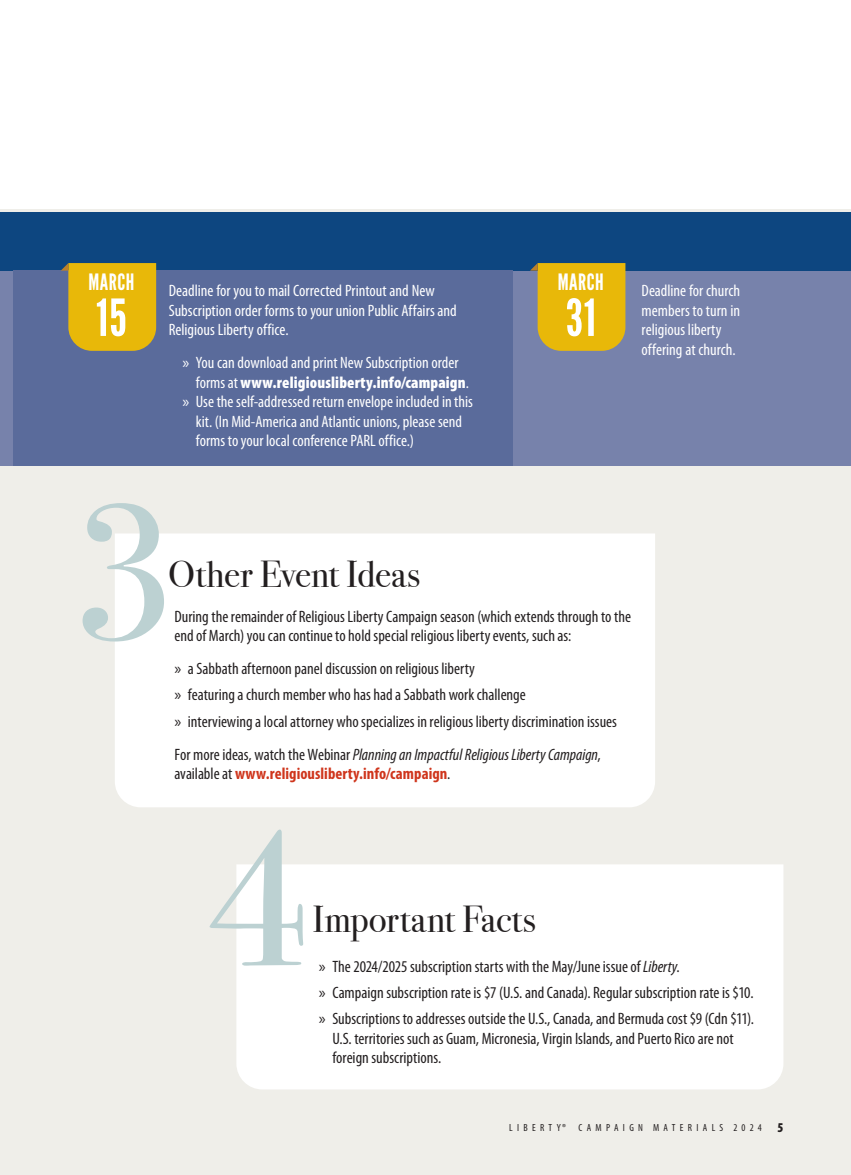
<style>
.page{position:relative;width:851px;height:1175px;background:#fff}
.page>*{position:absolute;margin:0;border:0;box-sizing:border-box;transform-origin:0 0}
.t1{font:51px "League Gothic";color:#fff}
.t2{font:37.5px "Bodoni Svty Two ITCTT";letter-spacing:-.005em;color:#231f20}
.t3{font:22.5px "League Gothic";letter-spacing:.02em;color:#fff}
.t4{font:condensed 16.5px/26.2px "Myriad Pro";color:#231f20}
.t5{font:condensed 16.5px/19.5px "Myriad Pro";color:#fff}
.t6{font:italic condensed 16.5px/19.5px "Myriad Pro";color:#231f20}
.t7{font:900 condensed 16.5px "Myriad Pro";letter-spacing:.01em;color:#fff}
.t8{font:condensed 10.35px "Myriad Pro";letter-spacing:.42em;color:#231f20}
.s1{font-stretch:normal}
.s2{font-weight:400}
.s3{font-style:normal}
.s4{font-weight:700;font-style:normal;color:#cf351c}
.s5{font-style:italic}
.s6{font-weight:900;font-size:13.5px}
</style>
<div class="page">
<div style="left:0;top:209px;width:850px;height:965px;background:#efeee9"></div>
<div style="left:115px;top:533px;width:540px;height:274px;background:#fff"></div>
<div style="left:236px;top:864px;width:547px;height:225px;background:#fff"></div>
<div style="left:0;top:270px;width:850px;height:195px;background:#7782ab"></div>
<div style="left:0;top:212px;width:850px;height:59px;background:#0d4680"></div>
<div style="left:14px;top:271px;width:499px;height:195px;background:#5a6b9b"></div>
<svg style="left:83px;top:503px;width:81px;height:138px"></svg>
<svg style="left:209px;top:829px;width:94px;height:136px"></svg>
<svg style="left:61px;top:263px;width:95px;height:88px;background:#d8af18"></svg>
<svg style="left:530px;top:263px;width:95px;height:88px;background:#dbb11a"></svg>
<h3 class="t3" style="left:89px;top:269px;width:47px">MARCH</h3>
<h1 class="t1" style="left:96px;top:288px;width:32px">15</h1>
<p class="t5" style="left:169px;top:282px;width:289px">Deadline for you to mail Corrected Printout and New<br>Subscription order forms to your union Public Affairs and<br>Religious Liberty office.</p>
<p class="t5" style="left:182px;top:354px;width:278px"><span class="s1">»</span> You can download and print New Subscription order</p>
<p class="t7" style="left:196px;top:376px;width:274px"><span class="s2">forms at</span> www.religiousliberty.info/campaign<span class="s2">.</span></p>
<p class="t5" style="left:182px;top:393px;width:292px"><span class="s1">»</span> Use the self-addressed return envelope included in this</p>
<p class="t5" style="left:196px;top:412px;width:268px">kit. (In Mid-America and Atlantic unions, please send</p>
<p class="t5" style="left:196px;top:432px;width:219px">forms to your local conference PARL office.)</p>
<h3 class="t3" style="left:557px;top:269px;width:48px">MARCH</h3>
<h1 class="t1" style="left:566px;top:288px;width:31px">31</h1>
<p class="t5" style="left:641px;top:282px;width:100px">Deadline for church members to turn in religious liberty offering at church.</p>
<h2 class="t2" style="left:168px;top:561px;width:254px">Other Event Ideas</h2>
<p class="t4" style="left:174px;top:607px;width:458px;line-height:19.5px">During the remainder of Religious Liberty Campaign season (which extends through to the end of March) you can continue to hold special religious liberty events, such as:</p>
<p class="t4" style="left:174px;top:656px;width:444px"><span class="s1">»</span> a Sabbath afternoon panel discussion on religious liberty<br><span class="s1">»</span> featuring a church member who has had a Sabbath work challenge<br><span class="s1">»</span> interviewing a local attorney who specializes in religious liberty discrimination issues</p>
<p class="t6" style="left:174px;top:745px;width:428px"><span class="s3">For more ideas, watch the Webinar</span> Planning an Impactful Religious Liberty Campaign<span class="s3">, available at</span> <span class="s4">www.religiousliberty.info/campaign</span><span class="s3">.</span></p>
<h2 class="t2" style="left:312px;top:905px;width:225px">Important Facts</h2>
<p class="t4" style="left:319px;top:954px;width:436px"><span class="s1">»</span> The 2024/2025 subscription starts with the May/June issue of <span class="s5">Liberty</span>.<br><span class="s1">»</span> Campaign subscription rate is $7 (U.S. and Canada). Regular subscription rate is $10. <span class="s1">»</span> Subscriptions to addresses outside the U.S., Canada, and Bermuda cost $9 (Cdn $11).</p>
<p class="t4" style="left:332px;top:1029px;width:403px;line-height:19.5px">U.S. territories such as Guam, Micronesia, Virgin Islands, and Puerto Rico are not foreign subscriptions.</p>
<p class="t8" style="left:509px;top:1123px;width:276px">LIBERTY® CAMPAIGN MATERIALS 2024 <span class="s6">5</span></p>
</div>
